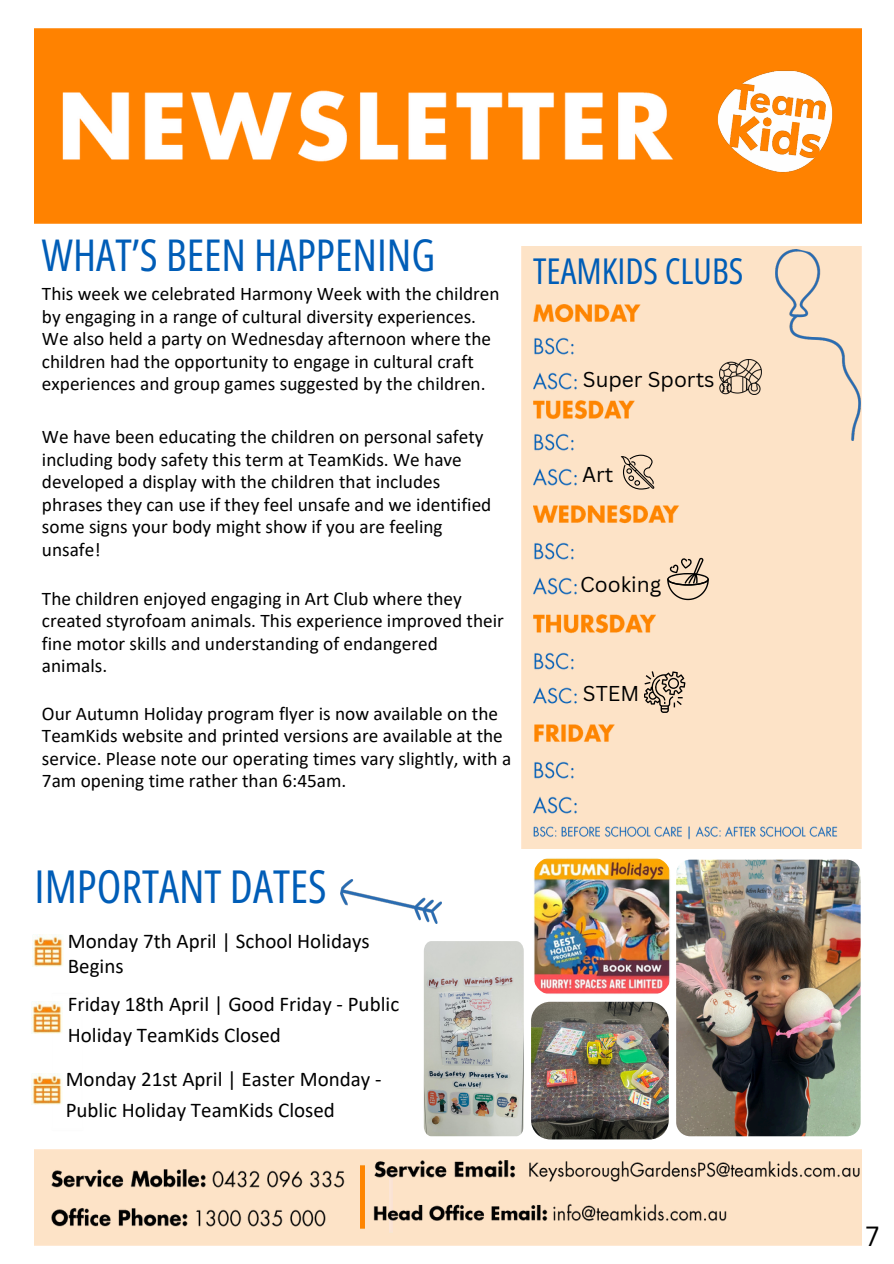
<style>
.page{position:relative;width:894px;height:1264px;background:#fff}
.page>*{position:absolute;margin:0;border:0;box-sizing:border-box;transform-origin:0 0}
.t1{font:45.3px "Open Sans Condensed";color:#005db7}
.t2{font:43.65px "Open Sans Condensed";color:#005db7}
.t3{font:35.55px "Open Sans Condensed";color:#005db7}
.t4{font:27px "Canva Sans";color:#000}
.t5{font:21px/24.2px "Calibri";color:#000}
.t6{font:20.85px "Canva Sans";color:#000}
.t7{font:19.2px/22.5px "Calibri";color:#000}
</style>
<div class="page">
<div style="left:35px;top:29px;width:825px;height:194px;background:#ff8200"></div>
<div style="left:521px;top:246px;width:340px;height:602px;background:#fde3c7"></div>
<img style="left:58px;top:68px;width:679px;height:114px">
<div style="left:35px;top:1149px;width:825px;height:96px;background:#fde3c7"></div>
<img style="left:51px;top:1165px;width:171px;height:26px">
<img style="left:212px;top:1166px;width:148px;height:26px">
<img style="left:51px;top:1204px;width:153px;height:26px">
<img style="left:194px;top:1205px;width:142px;height:26px">
<img style="left:533px;top:298px;width:124px;height:30px">
<img style="left:533px;top:333px;width:52px;height:26px">
<img style="left:533px;top:368px;width:56px;height:26px">
<img style="left:533px;top:395px;width:115px;height:29px">
<img style="left:533px;top:429px;width:52px;height:26px">
<img style="left:533px;top:464px;width:56px;height:26px">
<img style="left:533px;top:499px;width:160px;height:30px">
<img style="left:533px;top:539px;width:52px;height:26px">
<img style="left:533px;top:574px;width:56px;height:25px">
<img style="left:533px;top:609px;width:137px;height:29px">
<img style="left:533px;top:648px;width:52px;height:26px">
<img style="left:533px;top:683px;width:56px;height:26px">
<img style="left:533px;top:718px;width:94px;height:29px">
<img style="left:533px;top:757px;width:52px;height:26px">
<img style="left:533px;top:792px;width:56px;height:26px">
<img style="left:533px;top:824px;width:310px;height:15px">
<img style="left:360px;top:1161px;width:4px;height:71px">
<img style="left:340px;top:879px;width:102px;height:44px">
<img style="left:389px;top:1181px;width:3px;height:55px">
<img style="left:775px;top:250px;width:85px;height:190px">
<img style="left:714px;top:67px;width:121px;height:108px">
<img style="left:374px;top:1156px;width:164px;height:25px">
<img style="left:528px;top:1158px;width:334px;height:23px">
<img style="left:373px;top:1201px;width:179px;height:23px">
<img style="left:552px;top:1201px;width:183px;height:24px">
<img style="left:32px;top:934px;width:32px;height:32px">
<img style="left:31px;top:1001px;width:32px;height:32px">
<img style="left:31px;top:1073px;width:32px;height:31px">
<svg style="left:620px;top:454px;width:34px;height:35px"></svg>
<svg style="left:643px;top:671px;width:40px;height:42px;background:#baa792"></svg>
<svg style="left:667px;top:558px;width:41px;height:42px;background:#c4b09a"></svg>
<img style="left:719px;top:359px;width:42px;height:35px">
<img style="left:534px;top:858px;width:136px;height:136px">
<img style="left:676px;top:859px;width:184px;height:277px;border-radius:14px">
<img style="left:423px;top:941px;width:100px;height:195px">
<img style="left:531px;top:1001px;width:137px;height:138px">
<p class="t2" style="left:42px;top:224px;width:394px">WHAT’S BEEN HAPPENING</p>
<p class="t7" style="left:42px;top:284px;width:459px">This week we celebrated Harmony Week with the children by engaging in a range of cultural diversity experiences.<br>We also held a party on Wednesday afternoon where the children had the opportunity to engage in cultural craft experiences and group games suggested by the children.</p>
<p class="t7" style="left:42px;top:427px;width:451px">We have been educating the children on personal safety including body safety this term at TeamKids. We have developed a display with the children that includes phrases they can use if they feel unsafe and we identified some signs your body might show if you are feeling unsafe!</p>
<h2 class="t7" style="left:42px;top:588px;width:463px">The children enjoyed engaging in Art Club where they created styrofoam animals. This experience improved their fine motor skills and understanding of endangered animals.</h2>
<p class="t7" style="left:42px;top:703px;width:470px">Our Autumn Holiday program flyer is now available on the TeamKids website and printed versions are available at the service. Please note our operating times vary slightly, with a 7am opening time rather than 6:45am.</p>
<p class="t3" style="left:533px;top:246px;width:212px">TEAMKIDS CLUBS</p>
<p class="t6" style="left:582px;top:364px;width:133px">Super Sports</p>
<p class="t6" style="left:582px;top:460px;width:33px">Art</p>
<p class="t6" style="left:580px;top:569px;width:83px">Cooking</p>
<p class="t6" style="left:582px;top:678px;width:58px">STEM</p>
<p class="t1" style="left:35px;top:854px;width:294px">IMPORTANT DATES</p>
<p class="t5" style="left:68px;top:931px;width:303px">Monday 7th April | School Holidays<br>Begins</p>
<p class="t5" style="left:68px;top:993px;width:333px">Friday 18th April | Good Friday - Public</p>
<p class="t5" style="left:68px;top:1024px;width:214px">Holiday TeamKids Closed</p>
<p class="t5" style="left:66px;top:1068px;width:317px">Monday 21st April | Easter Monday -</p>
<p class="t5" style="left:66px;top:1099px;width:271px">Public Holiday TeamKids Closed</p>
<p class="t4" style="left:865px;top:1216px;width:15px">7</p>
</div>
